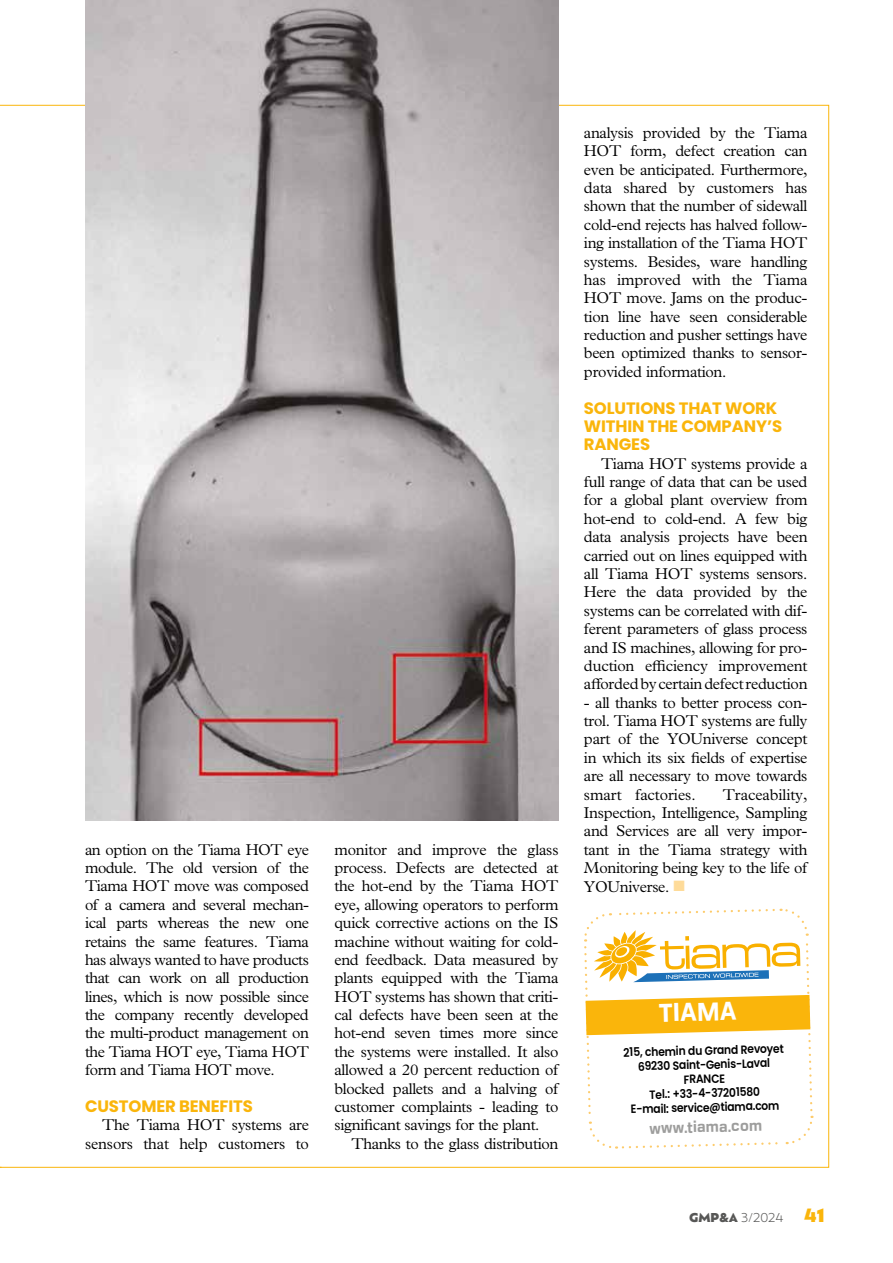
<style>
.page{position:relative;width:893px;height:1263px;background:#fff}
.page>*{position:absolute;margin:0;border:0;box-sizing:border-box;transform-origin:0 0}
.t1{font:700 23.7px "DDT Rg";color:#fff;scale:.95 1}
.t2{font:700 16.5px/18.5px "Poppins";letter-spacing:-.01em;color:#fab50b}
.t3{font:300 15.75px/18.5px "Plantin MT Pro";letter-spacing:-.02em;color:#000;text-align:justify}
.t4{font:700 15px "DDT Rg";color:#9d9d9c;scale:.9 1}
.t5{font:600 12px/14.2px "Poppins";color:#000;text-align:center;scale:.9 1}
.t6{font:300 12px "Ofelia Display";color:#575756}
.s1{color:#fedb99}
.s2{font-weight:800}
.s3{font-weight:800;font-size:17.85px;color:#fab50b}
</style>
<div class="page">
<img style="left:85px;top:0;width:473px;height:820px">
<svg style="left:584px;top:908px;width:230px;height:241px"></svg>
<p class="t3" style="left:85px;top:840px;width:226px">an option on the Tiama HOT eye module. The old version of the Tiama HOT move was composed of a camera and several mechan&shy;ical parts whereas the new one retains the same features. Tiama has always wanted to have products that can work on all production lines, which is now possible since the company recently developed the multi-product management on the Tiama HOT eye, Tiama HOT form and Tiama HOT move.</p>
<p class="t2" style="left:85px;top:1097px;width:169px">CUSTOMER BENEFITS</p>
<p class="t3" style="left:85px;top:1116px;width:225px;text-align:right">The Tiama HOT systems are sensors that help customers to</p>
<p class="t3" style="left:334px;top:840px;width:226px">monitor and improve the glass process. Defects are detected at the hot-end by the Tiama HOT eye, allowing operators to perform quick corrective actions on the IS machine without waiting for cold&shy;end feedback. Data measured by plants equipped with the Tiama HOT systems has shown that criti&shy;cal defects have been seen at the hot-end seven times more since the systems were installed. It also allowed a 20 percent reduction of blocked pallets and a halving of customer complaints - leading to significant savings for the plant.</p>
<p class="t3" style="left:351px;top:1134px;width:208px">Thanks to the glass distribution</p>
<p class="t3" style="left:584px;top:123px;width:225px">analysis provided by the Tiama HOT form, defect creation can even be anticipated. Furthermore, data shared by customers has shown that the number of sidewall cold-end rejects has halved follow&shy;ing installation of the Tiama HOT systems. Besides, ware handling has improved with the Tiama HOT move. Jams on the produc&shy;tion line have seen considerable reduction and pusher settings have been optimized thanks to sensor&shy;provided information.</p>
<p class="t2" style="left:584px;top:399px;width:200px">SOLUTIONS THAT WORK<br>WITHIN THE COMPANY’S<br>RANGES</p>
<p class="t3" style="left:584px;top:454px;width:225px;text-indent:17px">Tiama HOT systems provide a full range of data that can be used for a global plant overview from hot-end to cold-end. A few big data analysis projects have been carried out on lines equipped with all Tiama HOT systems sensors.<br>Here the data provided by the systems can be correlated with dif&shy;ferent parameters of glass process and IS machines, allowing for pro&shy;duction efficiency improvement afforded by certain defect reduction</p>
<p class="t3" style="left:584px;top:693px;width:225px">- all thanks to better process con&shy;trol. Tiama HOT systems are fully part of the YOUniverse concept in which its six fields of expertise are all necessary to move towards smart factories.</p>
<p class="t3" style="left:584px;top:785px;width:225px;text-indent:139px">Traceability, Inspection, Intelligence, Sampling and Services are all very impor&shy;tant in the Tiama strategy with Monitoring being key to the life of YOUniverse. <span class="s1">■</span></p>
<h1 class="t1" style="left:659px;top:998px;width:83px;rotate:-1deg">TIAMA</h1>
<p class="t5" style="left:623px;top:1046px;width:180px;rotate:-2deg">215, chemin du Grand Revoyet<br>69230 Saint-Genis-Laval<br>FRANCE<br>Tel.: +33-4-37201580<br>E-mail: service@tiama.com</p>
<p class="t4" style="left:649px;top:1119px;width:127px;rotate:-2deg">www.tiama.com</p>
<p class="t6" style="left:689px;top:1209px;width:137px"><span class="s2">GMP&amp;A</span> 3/2024 <span class="s3">41</span></p>
</div>
